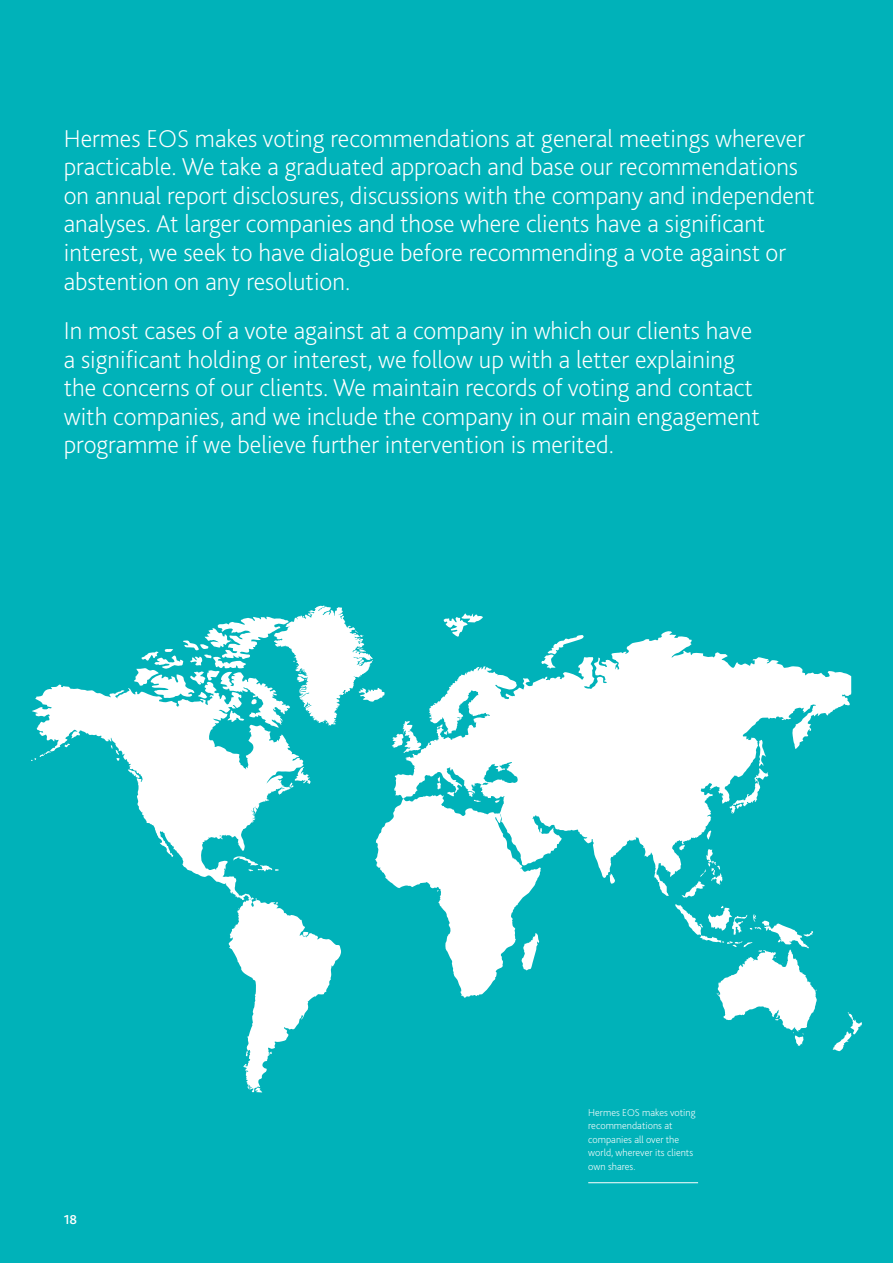
<style>
.page{position:relative;width:893px;height:1263px;background:#00b2b9}
.page>*{position:absolute;margin:0;border:0;box-sizing:border-box;transform-origin:0 0}
.t1{font:200 25.5px/28.5px "Bliss 2";color:#fff}
.t2{font:500 13.5px "Bliss 2";color:#fff}
.t3{font:200 10.5px/13.5px "Bliss 2";color:#fff}
</style>
<div class="page">
<hr style="left:588px;top:1182px;width:110px;height:1px;background:#fff">
<svg style="left:833px;top:1012px;width:29px;height:39px"></svg>
<svg style="left:405px;top:631px;width:446px;height:265px;fill:#fff"></svg>
<svg style="left:541px;top:635px;width:43px;height:34px"></svg>
<svg style="left:444px;top:613px;width:39px;height:24px"></svg>
<svg style="left:392px;top:721px;width:29px;height:32px"></svg>
<svg style="left:134px;top:606px;width:251px;height:96px"></svg>
<svg style="left:32px;top:681px;width:309px;height:411px"></svg>
<svg style="left:31px;top:751px;width:20px;height:10px"></svg>
<svg style="left:65px;top:744px;width:5px;height:4px"></svg>
<svg style="left:111px;top:745px;width:9px;height:16px"></svg>
<svg style="left:128px;top:769px;width:12px;height:9px"></svg>
<svg style="left:255px;top:1087px;width:7px;height:5px"></svg>
<svg style="left:375px;top:762px;width:175px;height:236px"></svg>
<svg style="left:610px;top:873px;width:5px;height:11px"></svg>
<svg style="left:679px;top:830px;width:43px;height:67px"></svg>
<svg style="left:729px;top:740px;width:39px;height:74px"></svg>
<svg style="left:675px;top:904px;width:142px;height:142px"></svg>
<p class="t1" style="left:64px;top:124px;width:753px">Hermes EOS makes voting recommendations at general meetings wherever practicable. We take a graduated approach and base our recommendations on annual report disclosures, discussions with the company and independent analyses. At larger companies and those where clients have a significant interest, we seek to have dialogue before recommending a vote against or abstention on any resolution.</p>
<p class="t1" style="left:64px;top:316px;width:697px">In most cases of a vote against at a company in which our clients have a significant holding or interest, we follow up with a letter explaining the concerns of our clients. We maintain records of voting and contact with companies, and we include the company in our main engagement programme if we believe further intervention is merited.</p>
<p class="t2" style="left:64px;top:1211px;width:15px">18</p>
<p class="t3" style="left:588px;top:1105px;width:109px">Hermes EOS makes voting recommendations at companies all over the world, wherever its clients own shares.</p>
</div>
